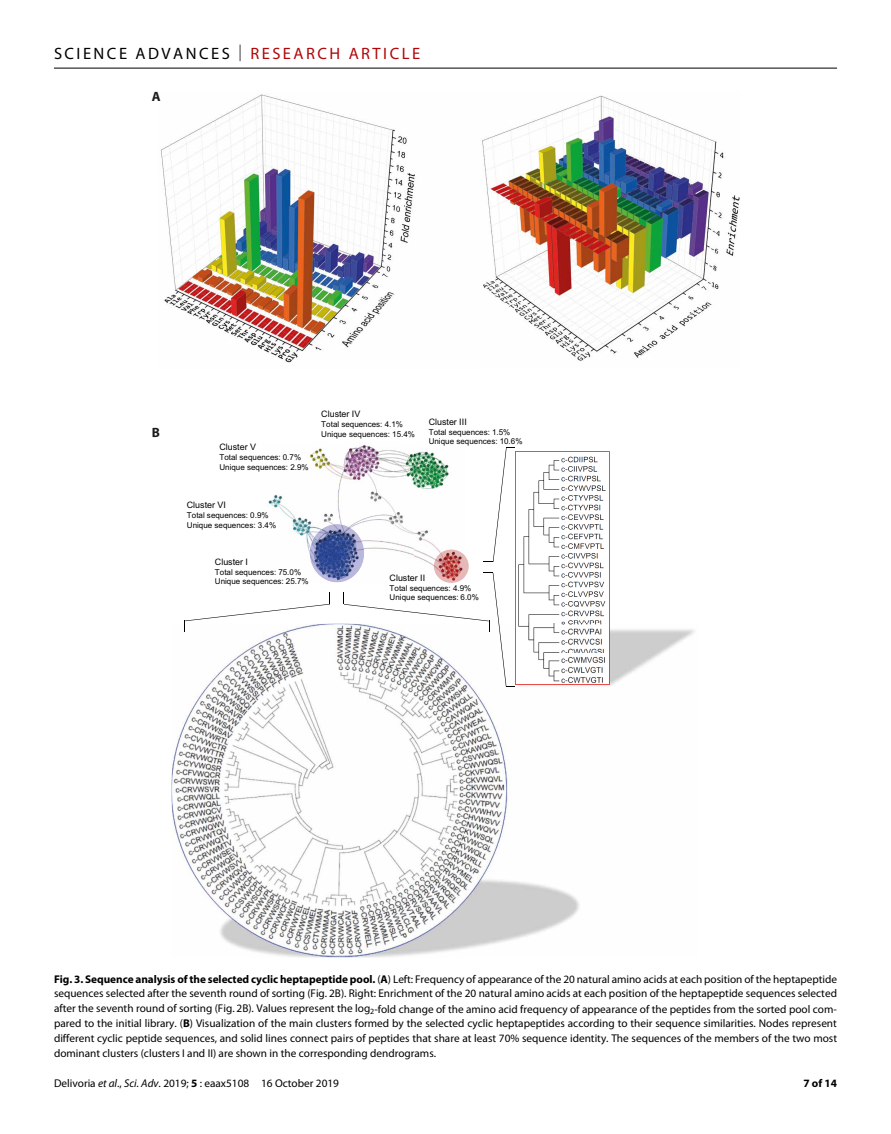
<style>
.page{position:relative;width:891px;height:1134px;background:#fff}
.page>*{position:absolute;margin:0;border:0;box-sizing:border-box;transform-origin:0 0}
.t1{font:16.5px "Myriad Pro";letter-spacing:.15em;color:#000}
.t2{font:700 13.5px "Myriad Pro";color:#1c1c1b}
.t3{font:11.25px/15px "Myriad Pro";color:#000;text-align:justify}
.t4{font:700 11.25px "Myriad Pro";color:#000}
.t5{font:9px "Arial";color:#000}
.t6{font:8.1px/9.8px "Arial";color:#000}
.s1{font-weight:300}
.s2{color:#b10508}
.s3{font-weight:700}
.s4{font-style:italic}
</style>
<div class="page">
<hr style="left:54px;top:68px;width:783px;height:1px;background:#000">
<img style="left:482px;top:95px;width:258px;height:266px">
<img style="left:172px;top:624px;width:523px;height:334px">
<img style="left:160px;top:94px;width:255px;height:269px">
<svg style="left:185px;top:448px;width:425px;height:240px"></svg>
<h1 class="t1" style="left:54px;top:40px;width:368px">SCIENCE ADVANCES <span class="s1">|</span> <span class="s2">RESEARCH ARTICLE</span></h1>
<p class="t2" style="left:152px;top:86px;width:10px">A</p>
<p class="t2" style="left:152px;top:422px;width:10px">B</p>
<p class="t5" style="left:219px;top:441px;width:38px">Cluster V</p>
<p class="t6" style="left:219px;top:453px;width:91px">Total sequences: 0.7%<br>Unique sequences: 2.9%</p>
<p class="t5" style="left:187px;top:499px;width:41px">Cluster VI</p>
<p class="t6" style="left:187px;top:510px;width:91px">Total sequences: 0.9%<br>Unique sequences: 3.4%</p>
<p class="t5" style="left:215px;top:556px;width:35px">Cluster I</p>
<p class="t6" style="left:215px;top:567px;width:95px">Total sequences: 75.0%<br>Unique sequences: 25.7%</p>
<p class="t5" style="left:321px;top:408px;width:41px">Cluster IV</p>
<p class="t6" style="left:321px;top:419px;width:95px">Total sequences: 4.1%<br>Unique sequences: 15.4%</p>
<p class="t5" style="left:429px;top:416px;width:40px">Cluster III</p>
<p class="t6" style="left:429px;top:427px;width:95px">Total sequences: 1.5%<br>Unique sequences: 10.6%</p>
<p class="t5" style="left:390px;top:572px;width:37px">Cluster II</p>
<p class="t6" style="left:390px;top:583px;width:91px">Total sequences: 4.9%<br>Unique sequences: 6.0%</p>
<p class="t3" style="left:54px;top:971px;width:785px"><span class="s3">Fig. 3. Sequence analysis of the selected cyclic heptapeptide pool.</span> (<span class="s3">A</span>) Left: Frequency of appearance of the 20 natural amino acids at each position of the heptapeptide sequences selected after the seventh round of sorting (Fig. 2B). Right: Enrichment of the 20 natural amino acids at each position of the heptapeptide sequences selected after the seventh round of sorting (Fig. 2B). Values represent the log<sub>2</sub>-fold change of the amino acid frequency of appearance of the peptides from the sorted pool com&shy;pared to the initial library. (<span class="s3">B</span>) Visualization of the main clusters formed by the selected cyclic heptapeptides according to their sequence similarities. Nodes represent different cyclic peptide sequences, and solid lines connect pairs of peptides that share at least 70% sequence identity. The sequences of the members of the two most dominant clusters (clusters I and II) are shown in the corresponding dendrograms.</p>
<p class="t3" style="left:54px;top:1076px;width:286px">Delivoria <span class="s4">et al</span>., <span class="s4">Sci. Adv.</span> 2019; <span class="s3">5</span> : eaax5108 16 October 2019</p>
<p class="t4" style="left:803px;top:1074px;width:35px">7 of 14</p>
</div>
